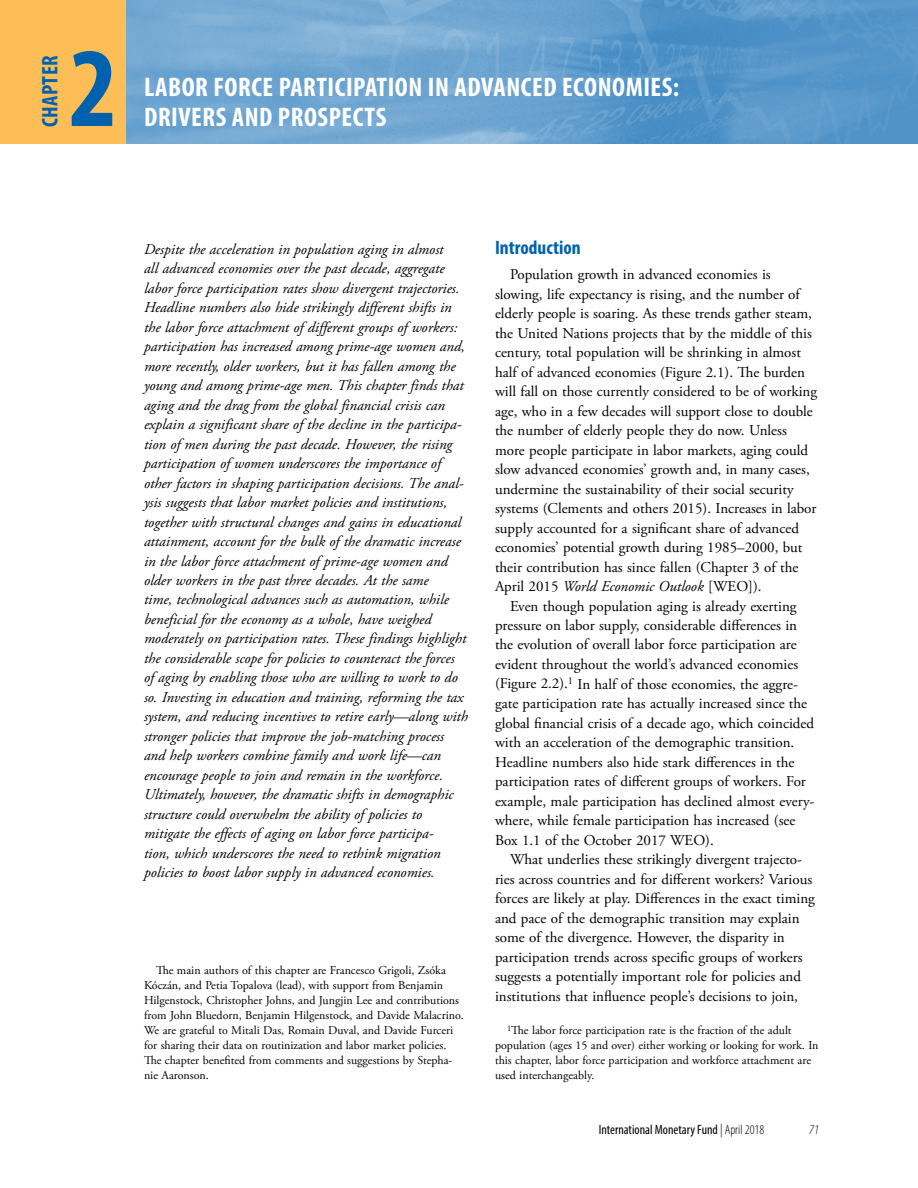
<style>
.page{position:relative;width:918px;height:1188px;background:#fff}
.page>*{position:absolute;margin:0;border:0;box-sizing:border-box;transform-origin:0 0}
.t1{font:700 condensed 114px "Myriad Pro";color:#0062af}
.t2{font:700 condensed 27px "Myriad Pro";letter-spacing:.02em;color:#fff}
.t3{font:700 condensed 22.5px "Myriad Pro";letter-spacing:.02em;color:#0062af}
.t4{font:700 condensed 19.5px "Myriad Pro";color:#0062af}
.t5{font:15px/19.5px "Adobe Garamond Pro";color:#000}
.t6{font:italic 15px/19.5px "Adobe Garamond Pro";color:#000}
.t7{font:condensed 13.5px "Myriad Pro";color:#000}
.t8{font:italic 300 condensed 13.5px "Myriad Pro";color:#000}
.t9{font:12px/15px "Adobe Garamond Pro";color:#000}
.s1{font-style:italic}
.s2{font-weight:300}
</style>
<div class="page">
<div style="left:0;top:0;width:126px;height:144px;background:#fdbe57"></div>
<img style="left:126px;top:0;width:792px;height:144px">
<h3 class="t3" style="left:36px;top:127px;width:74px;rotate:-90deg">CHAPTER</h3>
<h1 class="t1" style="left:69px;top:17px;width:50px">2</h1>
<h2 class="t2" style="left:144px;top:70px;width:536px">LABOR FORCE PARTICIPATION IN ADVANCED ECONOMIES:</h2>
<h2 class="t2" style="left:144px;top:100px;width:244px">DRIVERS AND PROSPECTS</h2>
<p class="t6" style="left:144px;top:239px;width:325px">Despite the acceleration in population aging in almost<br>all advanced economies over the past decade, aggregate labor force participation rates show divergent trajectories.<br>Headline numbers also hide strikingly different shifts in the labor force attachment of different groups of workers: participation has increased among prime-age women and, more recently, older workers, but it has fallen among the young and among prime-age men. This chapter finds that aging and the drag from the global financial crisis can explain a significant share of the decline in the participa&shy;tion of men during the past decade. However, the rising participation of women underscores the importance of other factors in shaping participation decisions. The anal&shy;ysis suggests that labor market policies and institutions, together with structural changes and gains in educational attainment, account for the bulk of the dramatic increase in the labor force attachment of prime-age women and older workers in the past three decades. At the same<br>time, technological advances such as automation, while beneficial for the economy as a whole, have weighed moderately on participation rates. These findings highlight the considerable scope for policies to counteract the forces of aging by enabling those who are willing to work to do so. Investing in education and training, reforming the tax system, and reducing incentives to retire early—along with stronger policies that improve the job-matching process and help workers combine family and work life—can encourage people to join and remain in the workforce.<br>Ultimately, however, the dramatic shifts in demographic structure could overwhelm the ability of policies to mitigate the effects of aging on labor force participa-<br>tion, which underscores the need to rethink migration policies to boost labor supply in advanced economies.</p>
<p class="t9" style="left:144px;top:964px;width:321px;text-indent:12px">The main authors of this chapter are Francesco Grigoli, Zsóka Kóczán, and Petia Topalova (lead), with support from Benjamin Hilgenstock, Christopher Johns, and Jungjin Lee and contributions from John Bluedorn, Benjamin Hilgenstock, and Davide Malacrino.<br>We are grateful to Mitali Das, Romain Duval, and Davide Furceri for sharing their data on routinization and labor market policies.<br>The chapter benefited from comments and suggestions by Stepha&shy;nie Aaronson.</p>
<h3 class="t4" style="left:495px;top:235px;width:87px">Introduction</h3>
<p class="t5" style="left:495px;top:265px;width:324px;text-indent:15px">Population growth in advanced economies is slowing, life expectancy is rising, and the number of elderly people is soaring. As these trends gather steam, the United Nations projects that by the middle of this century, total population will be shrinking in almost half of advanced economies (Figure 2.1). The burden will fall on those currently considered to be of working age, who in a few decades will support close to double the number of elderly people they do now. Unless more people participate in labor markets, aging could slow advanced economies’ growth and, in many cases, undermine the sustainability of their social security systems (Clements and others 2015). Increases in labor supply accounted for a significant share of advanced economies’ potential growth during 1985–2000, but their contribution has since fallen (Chapter 3 of the April 2015 <span class="s1">World Economic Outlook</span> [WEO]).</p>
<p class="t5" style="left:495px;top:597px;width:321px;text-indent:15px">Even though population aging is already exerting pressure on labor supply, considerable differences in the evolution of overall labor force participation are evident throughout the world’s advanced economies (Figure 2.2).<sup>1</sup> In half of those economies, the aggre&shy;gate participation rate has actually increased since the global financial crisis of a decade ago, which coincided with an acceleration of the demographic transition.<br>Headline numbers also hide stark differences in the participation rates of different groups of workers. For example, male participation has declined almost every&shy;where, while female participation has increased (see Box 1.1 of the October 2017 WEO).</p>
<p class="t5" style="left:495px;top:850px;width:321px;text-indent:15px">What underlies these strikingly divergent trajecto&shy;ries across countries and for different workers? Various forces are likely at play. Differences in the exact timing and pace of the demographic transition may explain some of the divergence. However, the disparity in participation trends across specific groups of workers suggests a potentially important role for policies and institutions that influence people’s decisions to join,</p>
<p class="t9" style="left:495px;top:1024px;width:325px;text-indent:12px"><sup>1</sup>The labor force participation rate is the fraction of the adult population (ages 15 and over) either working or looking for work. In this chapter, labor force participation and workforce attachment are used interchangeably.</p>
<p class="t7" style="left:599px;top:1121px;width:167px">International Monetary Fund <span class="s2">| April 2018</span></p>
<p class="t8" style="left:809px;top:1121px;width:11px">71</p>
</div>
